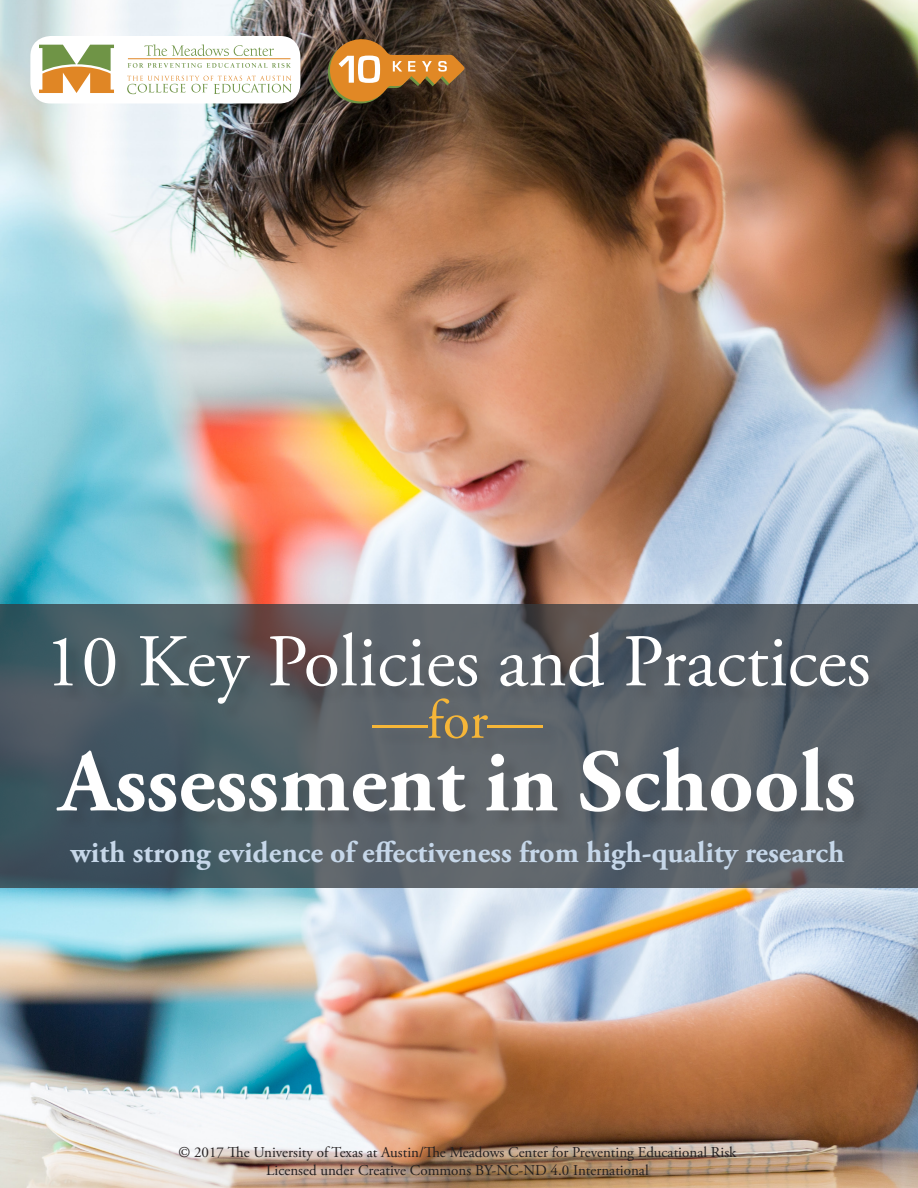
<style>
.page{position:relative;width:918px;height:1188px;background:#fff}
.page>*{position:absolute;margin:0;border:0;box-sizing:border-box;transform-origin:0 0}
.t1{font:700 88.5px "Adobe Garamond Pro";color:#fff}
.t2{font:74.25px "Adobe Garamond Pro";color:#fff}
.t3{font:55.05px "Adobe Garamond Pro";color:#f6b638}
.t4{font:700 30px "Adobe Garamond Pro";color:#c6d7e9}
.t5{font:15px/18px "Adobe Garamond Pro";color:#231f20;text-align:center}
</style>
<div class="page">
<img style="left:0;top:0;width:918px;height:1188px">
<svg style="left:0;top:605px;width:918px;height:283px;background:#525d65"></svg>
<div style="left:30px;top:36px;width:270px;height:68px;background:#fff;border-radius:20px"></div>
<svg style="left:39px;top:45px;width:75px;height:48px"></svg>
<svg style="left:128px;top:63px;width:163px;height:5px"></svg>
<svg style="left:144px;top:44px;width:130px;height:12px"></svg>
<hr style="left:128px;top:59px;width:162px;height:1px;background:#e08625">
<svg style="left:127px;top:76px;width:165px;height:18px"></svg>
<svg style="left:325px;top:36px;width:140px;height:69px;background:#946836"></svg>
<div style="left:56px;top:635px;width:831px;height:87px;background:#231f20;opacity:.15"></div>
<div style="left:375px;top:701px;width:186px;height:56px;background:#5f656b"></div>
<div style="left:59px;top:750px;width:814px;height:80px;background:#231f20;opacity:.15"></div>
<p class="t2" style="left:44px;top:617px;width:828px">10 Key Policies and Practices</p>
<p class="t3" style="left:372px;top:687px;width:172px">—for—</p>
<p class="t1" style="left:59px;top:731px;width:798px">Assessment in Schools</p>
<p class="t4" style="left:70px;top:835px;width:776px">with strong evidence of effectiveness from high-quality research</p>
<p class="t5" style="left:179px;top:1144px;width:559px">© 2017 The University of Texas at Austin/The Meadows Center for Preventing Educational Risk<br>Licensed under Creative Commons BY-NC-ND 4.0 International</p>
</div>
